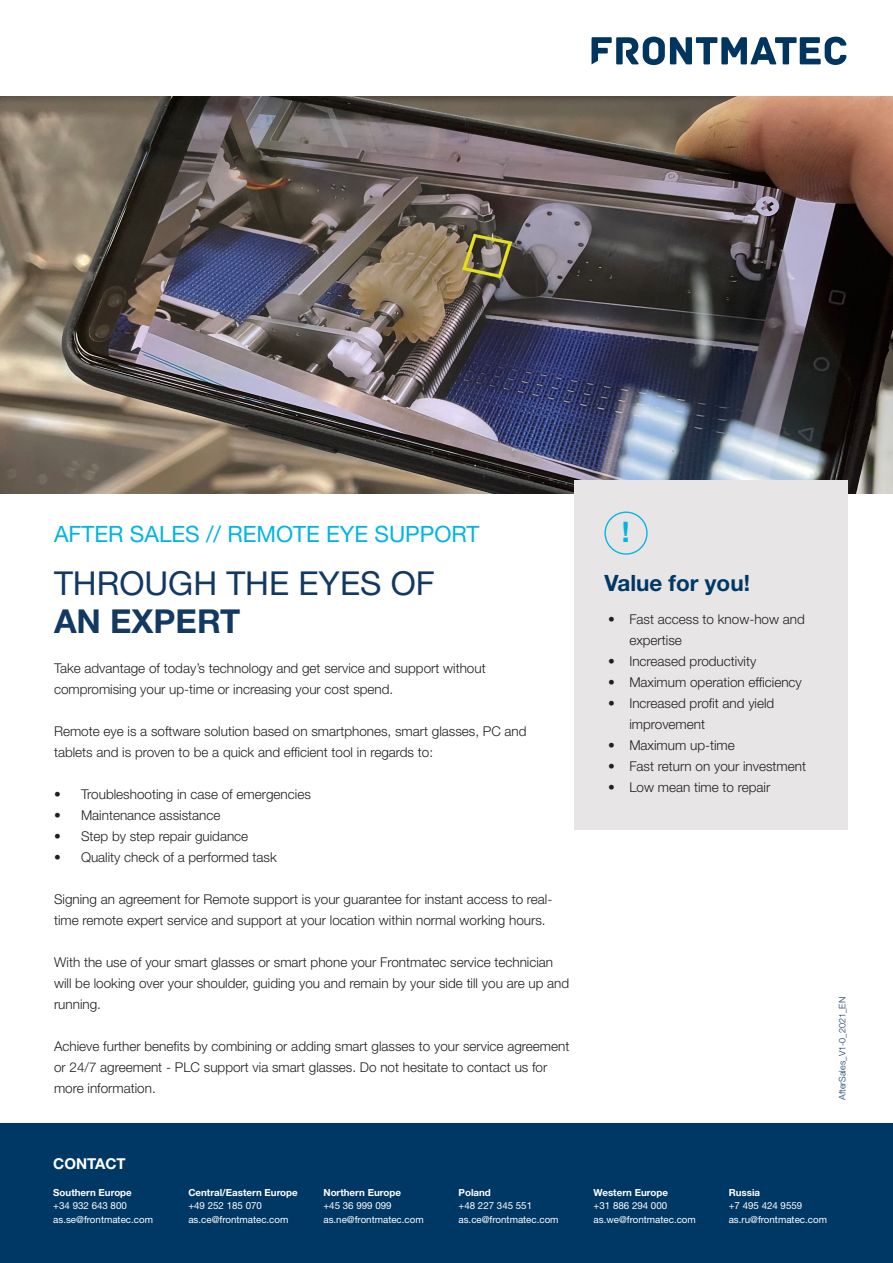
<style>
.page{position:relative;width:893px;height:1263px;background:#fff}
.page>*{position:absolute;margin:0;border:0;box-sizing:border-box;transform-origin:0 0}
.t1{font:33px/37.5px "Helvetica Neue LT Std";color:#133963}
.t2{font:700 28.35px "Helvetica Neue LT Std";color:#00b5e2}
.t3{font:22.5px "Helvetica Neue LT Std";color:#00b5e2}
.t4{font:700 22.5px "Helvetica Neue LT Std";color:#003865}
.t5{font:700 15px "Helvetica Neue LT Std";color:#fff}
.t6{font:300 13.5px/21px "Helvetica Neue LT Std";color:#231f20}
.Brød_neg{font:9.75px "Helvetica Neue LT Std";color:#fff}
.Brød_neg-2{font:700 9.75px "Helvetica Neue LT Std";color:#fff}
.t7{font:300 9px "Helvetica Neue LT Std";color:#133963}
.s1{font-weight:700}
</style>
<div class="page">
<img style="left:0;top:96px;width:893px;height:397px">
<svg style="left:592px;top:37px;width:254px;height:28px"></svg>
<div style="left:0;top:1124px;width:893px;height:139px;background:#003865"></div>
<div style="left:574px;top:481px;width:273px;height:349px;background:#e7e5e5"></div>
<div style="left:604px;top:511px;width:44px;height:44px;border:1px solid #00b6e2;border-radius:50%"></div>
<p class="t3" style="left:54px;top:520px;width:427px">AFTER SALES // REMOTE EYE SUPPORT</p>
<p class="t2" style="left:622px;top:514px;width:9px">!</p>
<p class="t1" style="left:54px;top:564px;width:382px">THROUGH THE EYES OF<br><span class="s1">AN EXPERT</span></p>
<p class="t6" style="left:54px;top:658px;width:433px">Take advantage of today’s technology and get service and support without compromising your up-time or increasing your cost spend.</p>
<p class="t6" style="left:54px;top:721px;width:474px">Remote eye is a software solution based on smartphones, smart glasses, PC and tablets and is proven to be a quick and efficient tool in regards to:</p>
<p class="t6" style="left:54px;top:784px;width:258px">• Troubleshooting in case of emergencies</p>
<p class="t6" style="left:54px;top:805px;width:168px">• Maintenance assistance</p>
<p class="t6" style="left:54px;top:826px;width:196px">• Step by step repair guidance</p>
<p class="t6" style="left:54px;top:847px;width:224px">• Quality check of a performed task</p>
<p class="t6" style="left:54px;top:889px;width:500px">Signing an agreement for Remote support is your guarantee for instant access to real&shy;time remote expert service and support at your location within normal working hours.</p>
<p class="t6" style="left:54px;top:952px;width:517px">With the use of your smart glasses or smart phone your Frontmatec service technician will be looking over your shoulder, guiding you and remain by your side till you are up and running.</p>
<p class="t6" style="left:54px;top:1036px;width:517px">Achieve further benefits by combining or adding smart glasses to your service agreement or 24/7 agreement - PLC support via smart glasses. Do not hesitate to contact us for more information.</p>
<p class="t4" style="left:604px;top:569px;width:147px">Value for you!</p>
<p class="t6" style="left:629px;top:608px;width:177px;text-indent:-21px">• Fast access to know-how and expertise</p>
<p class="t6" style="left:608px;top:650px;width:150px">• Increased productivity</p>
<p class="t6" style="left:608px;top:671px;width:195px">• Maximum operation efficiency</p>
<p class="t6" style="left:629px;top:692px;width:147px;text-indent:-21px">• Increased profit and yield improvement</p>
<p class="t6" style="left:608px;top:734px;width:128px">• Maximum up-time</p>
<p class="t6" style="left:608px;top:755px;width:200px">• Fast return on your investment</p>
<p class="t6" style="left:608px;top:776px;width:164px">• Low mean time to repair</p>
<p class="t7" style="left:837px;top:1100px;width:105px;rotate:-90deg">AfterSales_V1-0_2021_EN</p>
<p class="t5" style="left:53px;top:1154px;width:74px">CONTACT</p>
<p class="Brød_neg-2" style="left:53px;top:1186px;width:80px">Southern Europe</p>
<p class="Brød_neg" style="left:53px;top:1200px;width:75px">+34 932 643 800</p>
<p class="Brød_neg" style="left:53px;top:1214px;width:101px">as.se@frontmatec.com</p>
<p class="Brød_neg-2" style="left:188px;top:1186px;width:111px">Central/Eastern Europe</p>
<p class="Brød_neg" style="left:188px;top:1200px;width:75px">+49 252 185 070</p>
<p class="Brød_neg" style="left:188px;top:1214px;width:102px">as.ce@frontmatec.com</p>
<p class="Brød_neg-2" style="left:323px;top:1186px;width:79px">Northern Europe</p>
<p class="Brød_neg" style="left:323px;top:1200px;width:70px">+45 36 999 099</p>
<p class="Brød_neg" style="left:323px;top:1214px;width:102px">as.ne@frontmatec.com</p>
<p class="Brød_neg-2" style="left:459px;top:1186px;width:34px">Poland</p>
<p class="Brød_neg" style="left:459px;top:1200px;width:75px">+48 227 345 551</p>
<p class="Brød_neg" style="left:459px;top:1214px;width:102px">as.ce@frontmatec.com</p>
<p class="Brød_neg-2" style="left:594px;top:1186px;width:76px">Western Europe</p>
<p class="Brød_neg" style="left:594px;top:1200px;width:75px">+31 886 294 000</p>
<p class="Brød_neg" style="left:594px;top:1214px;width:104px">as.we@frontmatec.com</p>
<p class="Brød_neg-2" style="left:729px;top:1186px;width:33px">Russia</p>
<p class="Brød_neg" style="left:729px;top:1200px;width:75px">+7 495 424 9559</p>
<p class="Brød_neg" style="left:729px;top:1214px;width:100px">as.ru@frontmatec.com</p>
</div>
